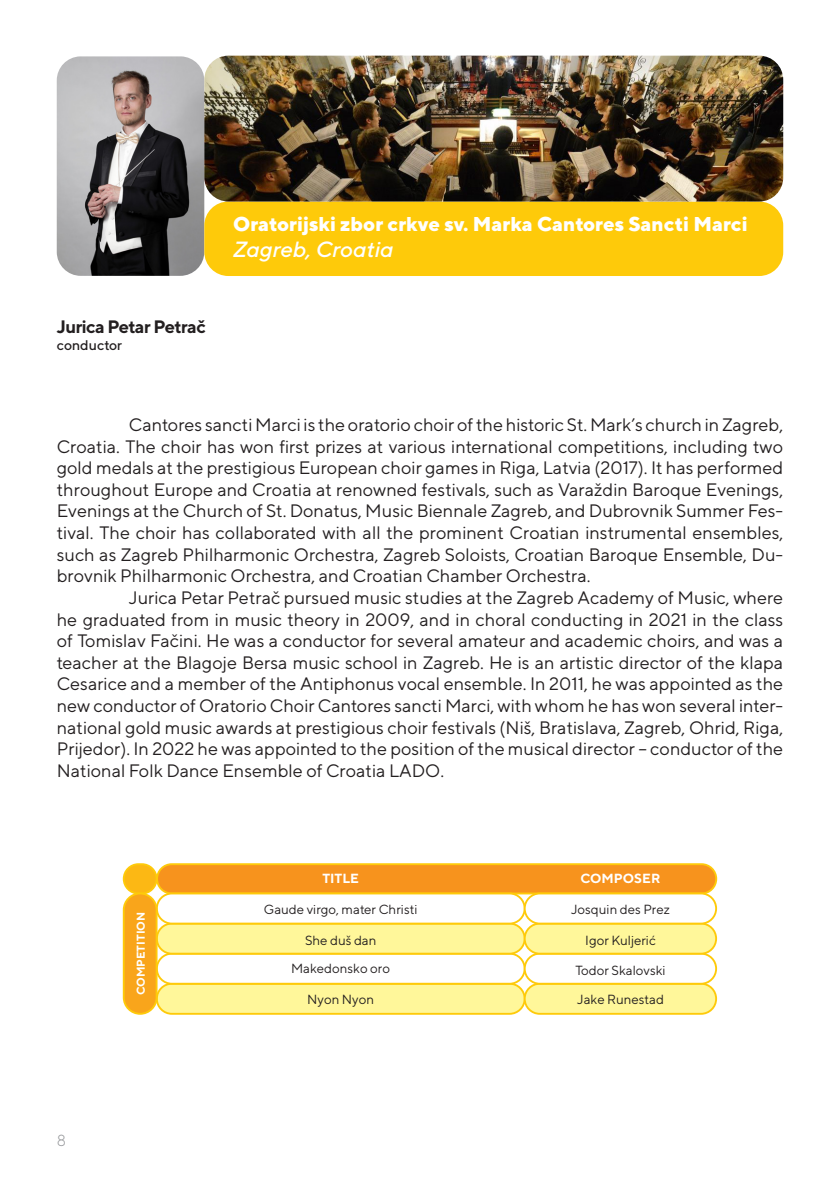
<style>
.page{position:relative;width:840px;height:1191px;background:#fff}
.page>*{position:absolute;margin:0;border:0;box-sizing:border-box;transform-origin:0 0}
.t1{font:italic 500 22px "TT Norms";color:#fff}
.t2{font:800 20px "TT Norms";color:#fff}
.t3{font:18px/21.6px "TT Norms";color:#231f20;text-align:justify}
.t4{font:700 18px "TT Norms";letter-spacing:-.03em;color:#231f20}
.t5{font:300 16px "TT Norms";color:#939598}
.t6{font:500 14px "TT Norms";color:#231f20}
.t7{font:13.2px "TT Norms";color:#231f20}
.t8{font:700 13.2px "TT Norms";color:#fff}
.t9{font:700 11.4px "TT Norms";color:#fff}
</style>
<div class="page">
<img style="left:57px;top:56px;width:147px;height:220px">
<div style="left:204px;top:201px;width:578px;height:75px;background:#feca0a;border-radius:24px"></div>
<img style="left:204px;top:56px;width:578px;height:145px">
<div style="left:124px;top:864px;width:32px;height:29px;background:#fcb814;border-radius:15px"></div>
<div style="left:123px;top:863px;width:34px;height:31px;border:2px solid #feca0a;border-radius:15px"></div>
<div style="left:157px;top:864px;width:558px;height:29px;background:#f7931d;border-radius:15px"></div>
<div style="left:156px;top:863px;width:560px;height:31px;border:2px solid #feca0a;border-radius:15px"></div>
<div style="left:157px;top:983px;width:367px;height:30px;background:#fff79a;border-radius:15px"></div>
<div style="left:156px;top:982px;width:369px;height:32px;border:2px solid #feca0a;border-radius:15px"></div>
<div style="left:156px;top:952px;width:369px;height:32px;border:2px solid #feca0a;border-radius:15px"></div>
<div style="left:157px;top:923px;width:367px;height:30px;background:#fff79a;border-radius:15px"></div>
<div style="left:156px;top:922px;width:369px;height:32px;border:2px solid #feca0a;border-radius:15px"></div>
<div style="left:156px;top:892px;width:369px;height:32px;border:2px solid #feca0a;border-radius:15px"></div>
<div style="left:524px;top:983px;width:191px;height:30px;background:#fff79a;border-radius:15px"></div>
<div style="left:523px;top:982px;width:193px;height:32px;border:2px solid #feca0a;border-radius:15px"></div>
<div style="left:523px;top:952px;width:193px;height:32px;border:2px solid #feca0a;border-radius:15px"></div>
<div style="left:524px;top:923px;width:191px;height:30px;background:#fff79a;border-radius:15px"></div>
<div style="left:523px;top:922px;width:193px;height:32px;border:2px solid #feca0a;border-radius:15px"></div>
<div style="left:523px;top:892px;width:193px;height:32px;border:2px solid #feca0a;border-radius:15px"></div>
<div style="left:124px;top:893px;width:32px;height:120px;background:#f9a51b;border-radius:16px"></div>
<div style="left:123px;top:892px;width:34px;height:122px;border:2px solid #feca0a;border-radius:16px"></div>
<p class="t4" style="left:57px;top:315px;width:150px">Jurica Petar Petrač</p>
<p class="t6" style="left:57px;top:336px;width:67px">conductor</p>
<p class="t2" style="left:233px;top:211px;width:516px">Oratorijski zbor crkve sv. Marka Cantores Sancti Marci</p>
<p class="t1" style="left:233px;top:236px;width:162px">Zagreb, Croatia</p>
<p class="t3" style="left:57px;top:413px;width:727px;text-indent:72px">Cantores sancti Marci is the oratorio choir of the historic St. Mark’s church in Zagreb, Croatia. The choir has won first prizes at various international competitions, including two gold medals at the prestigious European choir games in Riga, Latvia (2017). It has performed throughout Europe and Croatia at renowned festivals, such as Varaždin Baroque Evenings, Evenings at the Church of St. Donatus, Music Biennale Zagreb, and Dubrovnik Summer Fes&shy;tival. The choir has collaborated with all the prominent Croatian instrumental ensembles, such as Zagreb Philharmonic Orchestra, Zagreb Soloists, Croatian Baroque Ensemble, Du&shy;brovnik Philharmonic Orchestra, and Croatian Chamber Orchestra.</p>
<p class="t3" style="left:57px;top:586px;width:727px;text-indent:72px">Jurica Petar Petrač pursued music studies at the Zagreb Academy of Music, where he graduated from in music theory in 2009, and in choral conducting in 2021 in the class of Tomislav Fačini. He was a conductor for several amateur and academic choirs, and was a teacher at the Blagoje Bersa music school in Zagreb. He is an artistic director of the klapa Cesarice and a member of the Antiphonus vocal ensemble. In 2011, he was appointed as the new conductor of Oratorio Choir Cantores sancti Marci, with whom he has won several inter&shy;national gold music awards at prestigious choir festivals (Niš, Bratislava, Zagreb, Ohrid, Riga, Prijedor). In 2022 he was appointed to the position of the musical director – conductor of the National Folk Dance Ensemble of Croatia LADO.</p>
<p class="t5" style="left:57px;top:1130px;width:11px">8</p>
<p class="t9" style="left:134px;top:995px;width:85px;rotate:-90deg">COMPETITION</p>
<p class="t8" style="left:322px;top:870px;width:38px">TITLE</p>
<p class="t8" style="left:580px;top:870px;width:81px">COMPOSER</p>
<p class="t7" style="left:264px;top:901px;width:155px">Gaude virgo, mater Christi</p>
<p class="t7" style="left:570px;top:901px;width:100px">Josquin des Prez</p>
<p class="t7" style="left:305px;top:932px;width:73px">She duš dan</p>
<p class="t7" style="left:291px;top:960px;width:100px">Makedonsko oro</p>
<p class="t7" style="left:575px;top:962px;width:92px">Todor Skalovski</p>
<p class="t7" style="left:585px;top:932px;width:72px">Igor Kuljerić</p>
<p class="t7" style="left:307px;top:991px;width:68px">Nyon Nyon</p>
<p class="t7" style="left:577px;top:991px;width:88px">Jake Runestad</p>
</div>
